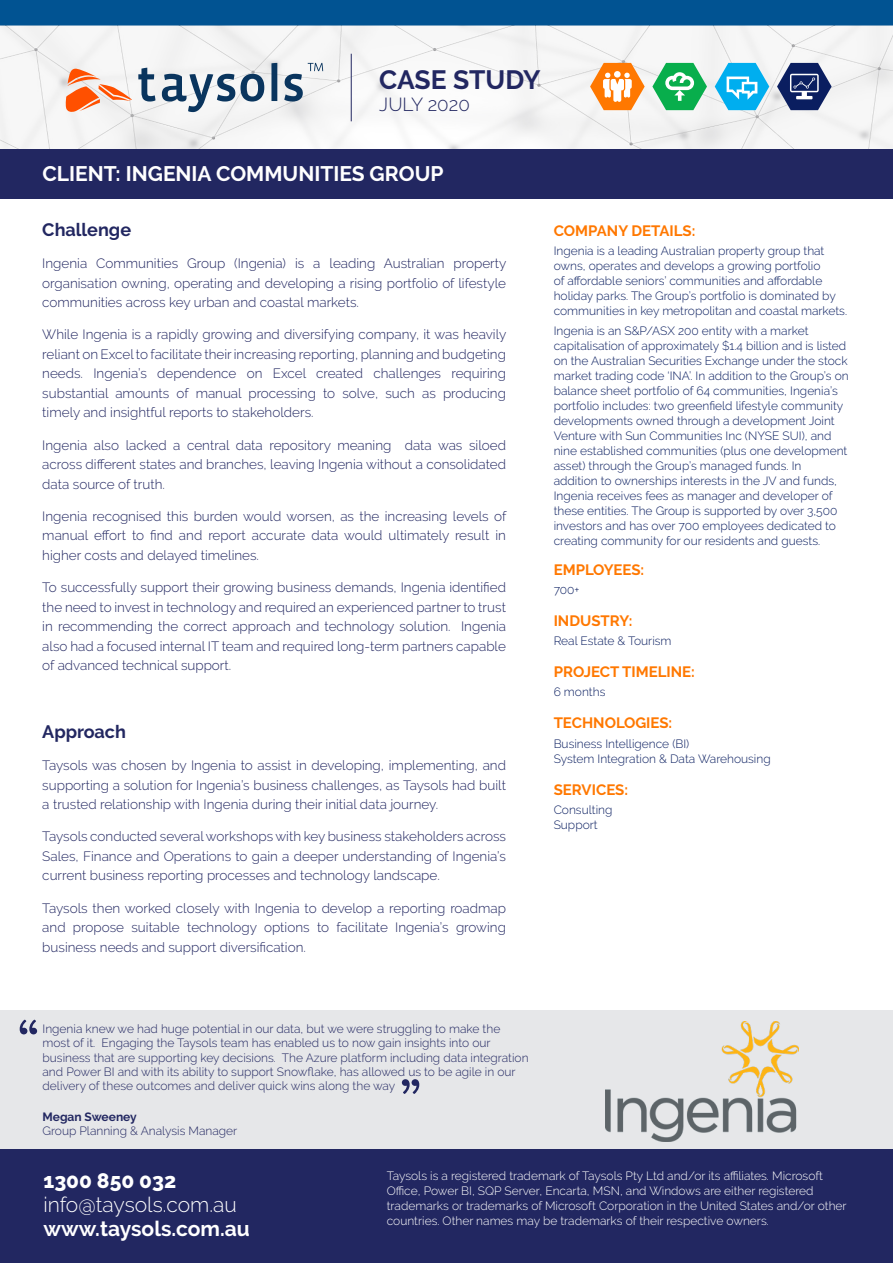
<style>
.page{position:relative;width:893px;height:1263px;background:#fff}
.page>*{position:absolute;margin:0;border:0;box-sizing:border-box;transform-origin:0 0}
.t1{font:700 26.4px "Raleway";letter-spacing:-.005em;color:#222761}
.t2{font:300 21px/24px "Raleway";color:#fff}
.t3{font:700 21px "Raleway";color:#fff}
.t4{font:300 18.9px "Raleway";color:#222761}
.t5{font:700 18px "Raleway";color:#222761}
.t6{font:700 15px "Raleway";color:#ff7800}
.t7{font:300 13.5px/19.5px "Raleway";color:#222761;text-align:justify}
.t8{font:300 12px/15px "Raleway";color:#0a1e60}
.t9{font:300 12px/14.4px "Raleway";color:#222761}
.t10{font:300 12px/15px "Raleway";color:#fff}
.t11{font:700 12px "Raleway";color:#222761}
.s1{font-weight:800}
.s2{font-weight:700}
</style>
<div class="page">
<div style="left:0;top:0;width:893px;height:26px;background:#015392"></div>
<img style="left:0;top:26px;width:893px;height:124px">
<svg style="left:65px;top:68px;width:67px;height:44px"></svg>
<svg style="left:138px;top:68px;width:17px;height:34px"></svg>
<svg style="left:162px;top:74px;width:102px;height:38px"></svg>
<svg style="left:271px;top:63px;width:6px;height:38px"></svg>
<svg style="left:284px;top:63px;width:39px;height:39px"></svg>
<div style="left:0;top:150px;width:893px;height:49px;background:#222761"></div>
<div style="left:0;top:1148px;width:893px;height:115px;background:#222761"></div>
<hr style="left:351px;top:54px;width:1px;height:67px;background:#222761">
<div style="left:0;top:1010px;width:893px;height:138px;background:#e6e7e9"></div>
<svg style="left:590px;top:63px;width:55px;height:47px"></svg>
<svg style="left:715px;top:63px;width:54px;height:47px"></svg>
<svg style="left:652px;top:63px;width:55px;height:47px"></svg>
<svg style="left:777px;top:63px;width:55px;height:47px"></svg>
<svg style="left:20px;top:1019px;width:17px;height:15px"></svg>
<svg style="left:402px;top:1079px;width:17px;height:15px"></svg>
<img style="left:606px;top:1021px;width:193px;height:120px">
<p class="t1" style="left:379px;top:64px;width:163px">CASE STUDY</p>
<p class="t4" style="left:379px;top:93px;width:92px">JULY 2020</p>
<p class="t3" style="left:43px;top:162px;width:402px">CLIENT: INGENIA COMMUNITIES GROUP</p>
<p class="t5" style="left:42px;top:219px;width:90px">Challenge</p>
<p class="t7" style="left:42px;top:254px;width:466px">Ingenia Communities Group (Ingenia) is a leading Australian property organisation owning, operating and developing a rising portfolio of lifestyle communities across key urban and coastal markets.</p>
<p class="t7" style="left:42px;top:325px;width:466px">While Ingenia is a rapidly growing and diversifying company, it was heavily reliant on Excel to facilitate their increasing reporting, planning and budgeting needs. Ingenia’s dependence on Excel created challenges requiring substantial amounts of manual processing to solve, such as producing timely and insightful reports to stakeholders.</p>
<p class="t7" style="left:42px;top:435px;width:465px">Ingenia also lacked a central data repository meaning data was siloed across different states and branches, leaving Ingenia without a consolidated data source of truth.</p>
<p class="t7" style="left:42px;top:506px;width:465px">Ingenia recognised this burden would worsen, as the increasing levels of manual effort to find and report accurate data would ultimately result in higher costs and delayed timelines.</p>
<p class="t7" style="left:42px;top:578px;width:465px">To successfully support their growing business demands, Ingenia identified the need to invest in technology and required an experienced partner to trust in recommending the correct approach and technology solution. Ingenia also had a focused internal IT team and required long-term partners capable of advanced technical support.</p>
<p class="t5" style="left:42px;top:721px;width:85px">Approach</p>
<p class="t7" style="left:42px;top:755px;width:465px">Taysols was chosen by Ingenia to assist in developing, implementing, and supporting a solution for Ingenia’s business challenges, as Taysols had built a trusted relationship with Ingenia during their initial data journey.</p>
<p class="t7" style="left:42px;top:827px;width:465px">Taysols conducted several workshops with key business stakeholders across Sales, Finance and Operations to gain a deeper understanding of Ingenia’s current business reporting processes and technology landscape.</p>
<p class="t7" style="left:42px;top:898px;width:465px">Taysols then worked closely with Ingenia to develop a reporting roadmap and propose suitable technology options to facilitate Ingenia’s growing business needs and support diversification.</p>
<p class="t6" style="left:554px;top:222px;width:143px">COMPANY DETAILS:</p>
<p class="t8" style="left:554px;top:244px;width:295px">Ingenia is a leading Australian property group that owns, operates and develops a growing portfolio<br>of affordable seniors’ communities and affordable holiday parks. The Group’s portfolio is dominated by communities in key metropolitan and coastal markets.</p>
<p class="t8" style="left:554px;top:323px;width:297px">Ingenia is an S&amp;P/ASX 200 entity with a market capitalisation of approximately $1.4 billion and is listed on the Australian Securities Exchange under the stock market trading code ‘INA’. In addition to the Group’s on balance sheet portfolio of 64 communities, Ingenia’s portfolio includes: two greenfield lifestyle community developments owned through a development Joint Venture with Sun Communities Inc (NYSE SUI), and nine established communities (plus one development asset) through the Group’s managed funds. In<br>addition to ownerships interests in the JV and funds, Ingenia receives fees as manager and developer of these entities. The Group is supported by over 3,500 investors and has over 700 employees dedicated to creating community for our residents and guests.</p>
<p class="t6" style="left:554px;top:561px;width:92px">EMPLOYEES:</p>
<p class="t8" style="left:554px;top:582px;width:27px">700+</p>
<p class="t6" style="left:554px;top:612px;width:80px">INDUSTRY:</p>
<p class="t8" style="left:554px;top:633px;width:119px">Real Estate &amp; Tourism</p>
<p class="t6" style="left:554px;top:663px;width:143px">PROJECT TIMELINE:</p>
<p class="t8" style="left:554px;top:685px;width:53px">6 months</p>
<p class="t6" style="left:554px;top:715px;width:120px">TECHNOLOGIES:</p>
<p class="t8" style="left:554px;top:736px;width:219px">Business Intelligence (BI)<br>System Integration &amp; Data Warehousing</p>
<p class="t6" style="left:554px;top:781px;width:76px">SERVICES:</p>
<p class="t8" style="left:554px;top:802px;width:60px">Consulting<br>Support</p>
<p class="t9" style="left:43px;top:1021px;width:488px">Ingenia knew we had huge potential in our data, but we were struggling to make the most of it. Engaging the Taysols team has enabled us to now gain insights into our business that are supporting key decisions. The Azure platform including data integration and Power BI and with its ability to support Snowflake, has allowed us to be agile in our delivery of these outcomes and deliver quick wins along the way</p>
<p class="t11" style="left:43px;top:1110px;width:96px">Megan Sweeney</p>
<p class="t9" style="left:43px;top:1124px;width:196px">Group Planning &amp; Analysis Manager</p>
<p class="t10" style="left:387px;top:1168px;width:461px">Taysols is a registered trademark of Taysols Pty Ltd and/or its affiliates. Microsoft Office, Power BI, SQP Server, Encarta, MSN, and Windows are either registered trademarks or trademarks of Microsoft Corporation in the United States and/or other countries. Other names may be trademarks of their respective owners.</p>
<p class="t2" style="left:43px;top:1169px;width:208px"><span class="s1">1300 850 032 </span>info@taysols.com.au <span class="s2">www.taysols.com.au</span></p>
</div>
